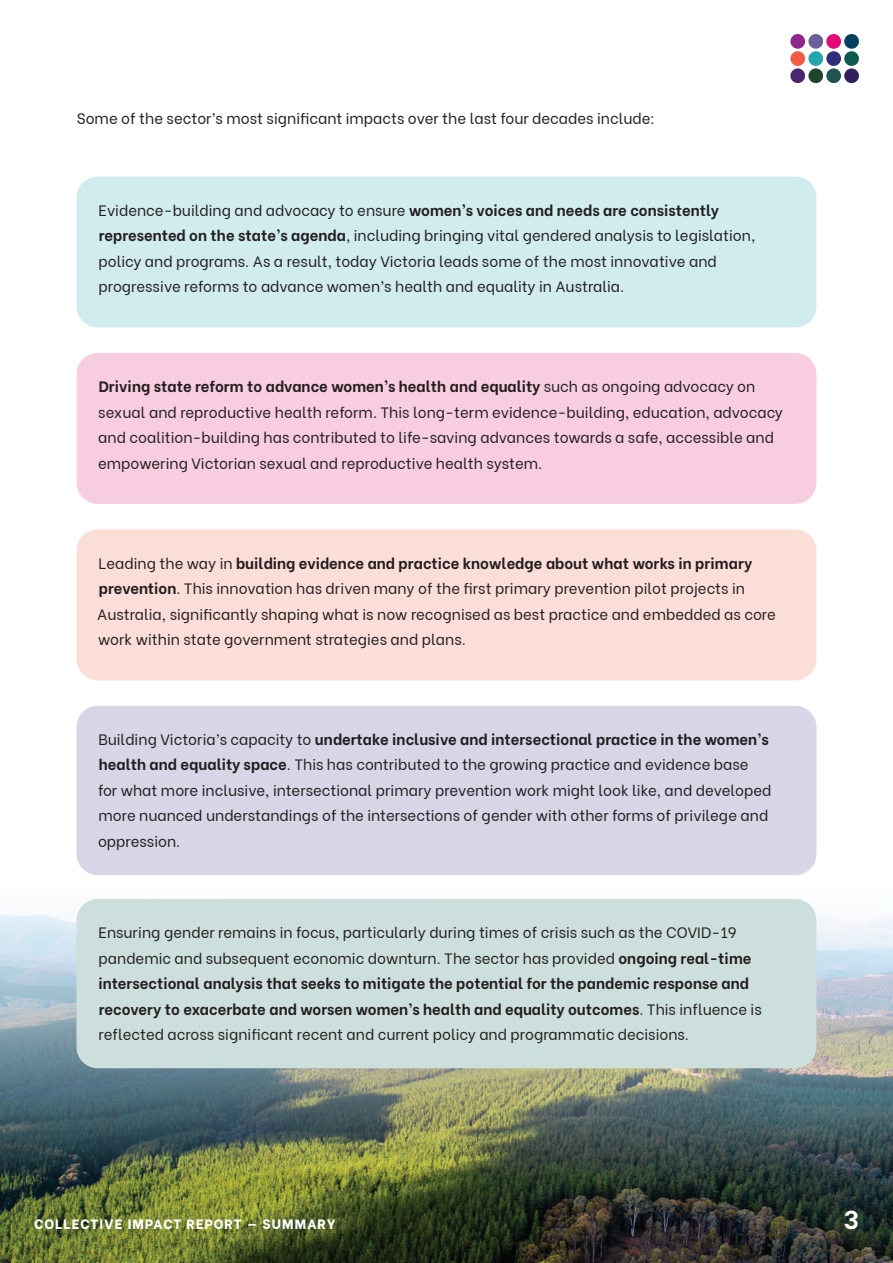
<style>
.page{position:relative;width:893px;height:1263px;background:#fff}
.page>*{position:absolute;margin:0;border:0;box-sizing:border-box;transform-origin:0 0}
.t1{font:700 25.5px "Be Vietnam";color:#fff}
.P_WHS_Paragraph_Main{font:15px/25.5px "Be Vietnam";color:#231f20}
.t2{font:800 13.5px "Be Vietnam";letter-spacing:.08em;color:#fff}
.s1{font-weight:700}
</style>
<div class="page">
<div style="left:790px;top:34px;width:15px;height:15px;background:#8d278b;border-radius:50%"></div>
<div style="left:808px;top:34px;width:15px;height:15px;background:#6a619a;border-radius:50%"></div>
<div style="left:826px;top:34px;width:15px;height:15px;background:#e30978;border-radius:50%"></div>
<div style="left:844px;top:34px;width:15px;height:15px;background:#034061;border-radius:7px"></div>
<div style="left:790px;top:51px;width:15px;height:15px;background:#f15c42;border-radius:50%"></div>
<div style="left:808px;top:51px;width:15px;height:15px;background:#23a6ad;border-radius:50%"></div>
<div style="left:826px;top:51px;width:15px;height:15px;background:#342d7b;border-radius:50%"></div>
<div style="left:844px;top:51px;width:15px;height:15px;background:#10594f;border-radius:7px"></div>
<div style="left:790px;top:68px;width:15px;height:15px;background:#47276e;border-radius:50%"></div>
<div style="left:808px;top:68px;width:15px;height:15px;background:#1f452d;border-radius:50%"></div>
<div style="left:826px;top:68px;width:15px;height:15px;background:#205451;border-radius:50%"></div>
<div style="left:844px;top:68px;width:15px;height:15px;background:#321f5c;border-radius:7px"></div>
<img style="left:0;top:659px;width:893px;height:604px">
<div style="left:77px;top:176px;width:739px;height:151px;background:#d1ecef;border-radius:21px"></div>
<div style="left:77px;top:353px;width:739px;height:151px;background:#f8cde0;border-radius:21px"></div>
<div style="left:77px;top:529px;width:739px;height:151px;background:#fcded9;border-radius:21px"></div>
<div style="left:77px;top:706px;width:739px;height:169px;background:#d7d5e6;border-radius:21px"></div>
<div style="left:77px;top:899px;width:739px;height:169px;background:#cddfdc;border-radius:21px"></div>
<p class="P_WHS_Paragraph_Main" style="left:77px;top:105px;width:580px">Some of the sector’s most significant impacts over the last four decades include:</p>
<p class="P_WHS_Paragraph_Main" style="left:98px;top:196px;width:658px">Evidence-building and advocacy to ensure <span class="s1">women’s voices and needs are consistently represented on the state’s agenda</span>, including bringing vital gendered analysis to legislation, policy and programs. As a result, today Victoria leads some of the most innovative and progressive reforms to advance women’s health and equality in Australia.</p>
<p class="P_WHS_Paragraph_Main" style="left:98px;top:372px;width:686px"><span class="s1">Driving state reform to advance women’s health and equality</span> such as ongoing advocacy on sexual and reproductive health reform. This long-term evidence-building, education, advocacy and coalition-building has contributed to life-saving advances towards a safe, accessible and empowering Victorian sexual and reproductive health system.</p>
<p class="P_WHS_Paragraph_Main" style="left:97px;top:549px;width:680px">Leading the way in <span class="s1">building evidence and practice knowledge about what works in primary prevention</span>. This innovation has driven many of the first primary prevention pilot projects in Australia, significantly shaping what is now recognised as best practice and embedded as core work within state government strategies and plans.</p>
<p class="P_WHS_Paragraph_Main" style="left:98px;top:725px;width:675px">Building Victoria’s capacity to <span class="s1">undertake inclusive and intersectional practice in the women’s health and equality space</span>. This has contributed to the growing practice and evidence base<br>for what more inclusive, intersectional primary prevention work might look like, and developed more nuanced understandings of the intersections of gender with other forms of privilege and oppression.</p>
<p class="P_WHS_Paragraph_Main" style="left:98px;top:918px;width:665px">Ensuring gender remains in focus, particularly during times of crisis such as the COVID-19 pandemic and subsequent economic downturn. The sector has provided <span class="s1">ongoing real-time intersectional analysis that seeks to mitigate the potential for the pandemic response and recovery to exacerbate and worsen women’s health and equality outcomes</span>. This influence is reflected across significant recent and current policy and programmatic decisions.</p>
<p class="t2" style="left:34px;top:1213px;width:303px">COLLECTIVE IMPACT REPORT — SUMMARY</p>
<h1 class="t1" style="left:844px;top:1198px;width:17px">3</h1>
</div>
